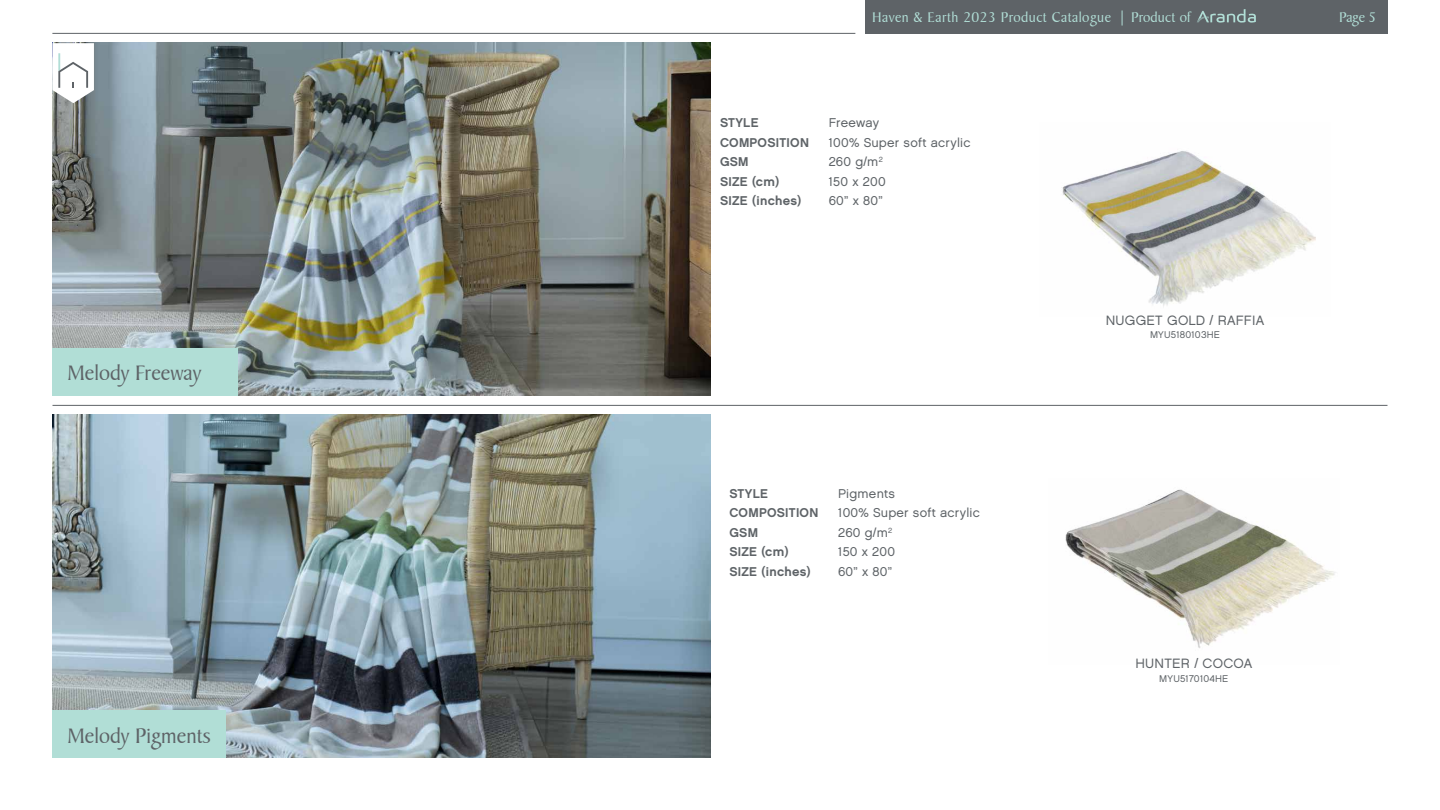
<style>
.page{position:relative;width:1440px;height:810px;background:#fff}
.page>*{position:absolute;margin:0;border:0;box-sizing:border-box;transform-origin:0 0}
.t1{font:22.5px "Baker Signet BT";color:#5e6367}
.t2{font:15px "Baker Signet BT";letter-spacing:.03em;color:#b1ded6}
.t3{font:13.5px "Chalet London Nineteen Sixty";letter-spacing:.02em;color:#5e6367}
.t4{font:12.75px "Chalet London Nineteen Sixty";letter-spacing:.02em;color:#5e6367}
.t5{font:12.75px "Chalet New York Nineteen Sixty";letter-spacing:.02em;color:#5e6367}
.t6{font:9.75px "Chalet London Nineteen Sixty";letter-spacing:.02em;color:#5e6367}
</style>
<div class="page">
<div style="left:865px;top:0;width:523px;height:34px;background:#5e6367"></div>
<svg style="left:1197px;top:9px;width:59px;height:14px"></svg>
<hr style="left:52px;top:33px;width:803px;height:1px;background:#5e6367">
<img style="left:1062px;top:151px;width:254px;height:156px">
<img style="left:1065px;top:489px;width:271px;height:159px">
<img style="left:52px;top:414px;width:659px;height:344px">
<img style="left:52px;top:43px;width:659px;height:353px">
<div style="left:53px;top:710px;width:173px;height:48px;background:#b1ded6"></div>
<svg style="left:52px;top:43px;width:42px;height:60px"></svg>
<hr style="left:53px;top:405px;width:1335px;height:1px;background:#5e6367">
<div style="left:52px;top:348px;width:186px;height:47px;background:#b1ded6"></div>
<h1 class="t1" style="left:68px;top:360px;width:135px">Melody Freeway</h1>
<h1 class="t1" style="left:68px;top:722px;width:145px">Melody Pigments</h1>
<p class="t2" style="left:872px;top:8px;width:320px">Haven &amp; Earth 2023 Product Catalogue | Product of</p>
<p class="t5" style="left:720px;top:115px;width:40px">STYLE</p>
<p class="t4" style="left:829px;top:115px;width:52px">Freeway</p>
<p class="t5" style="left:720px;top:134px;width:90px">COMPOSITION</p>
<p class="t4" style="left:829px;top:134px;width:143px">100% Super soft acrylic</p>
<p class="t5" style="left:720px;top:154px;width:30px">GSM</p>
<p class="t4" style="left:829px;top:154px;width:56px">260 g/m<sup>2</sup></p>
<p class="t5" style="left:720px;top:173px;width:61px">SIZE (cm)</p>
<p class="t4" style="left:829px;top:173px;width:59px">150 x 200</p>
<p class="t5" style="left:720px;top:193px;width:83px">SIZE (inches)</p>
<p class="t4" style="left:829px;top:193px;width:55px">60” x 80”</p>
<p class="t5" style="left:729px;top:486px;width:40px">STYLE</p>
<p class="t4" style="left:838px;top:486px;width:58px">Pigments</p>
<p class="t5" style="left:729px;top:505px;width:90px">COMPOSITION</p>
<p class="t4" style="left:838px;top:505px;width:143px">100% Super soft acrylic</p>
<p class="t5" style="left:729px;top:525px;width:30px">GSM</p>
<p class="t4" style="left:838px;top:525px;width:56px">260 g/m<sup>2</sup></p>
<p class="t5" style="left:729px;top:544px;width:61px">SIZE (cm)</p>
<p class="t4" style="left:838px;top:544px;width:59px">150 x 200</p>
<p class="t5" style="left:729px;top:564px;width:83px">SIZE (inches)</p>
<p class="t4" style="left:838px;top:564px;width:55px">60” x 80”</p>
<p class="t3" style="left:1106px;top:312px;width:160px">NUGGET GOLD / RAFFIA</p>
<p class="t6" style="left:1150px;top:329px;width:71px">MYU5180103HE</p>
<p class="t3" style="left:1135px;top:656px;width:118px">HUNTER / COCOA</p>
<p class="t6" style="left:1159px;top:673px;width:71px">MYU5170104HE</p>
<p class="t2" style="left:1339px;top:8px;width:38px">Page 5</p>
</div>
